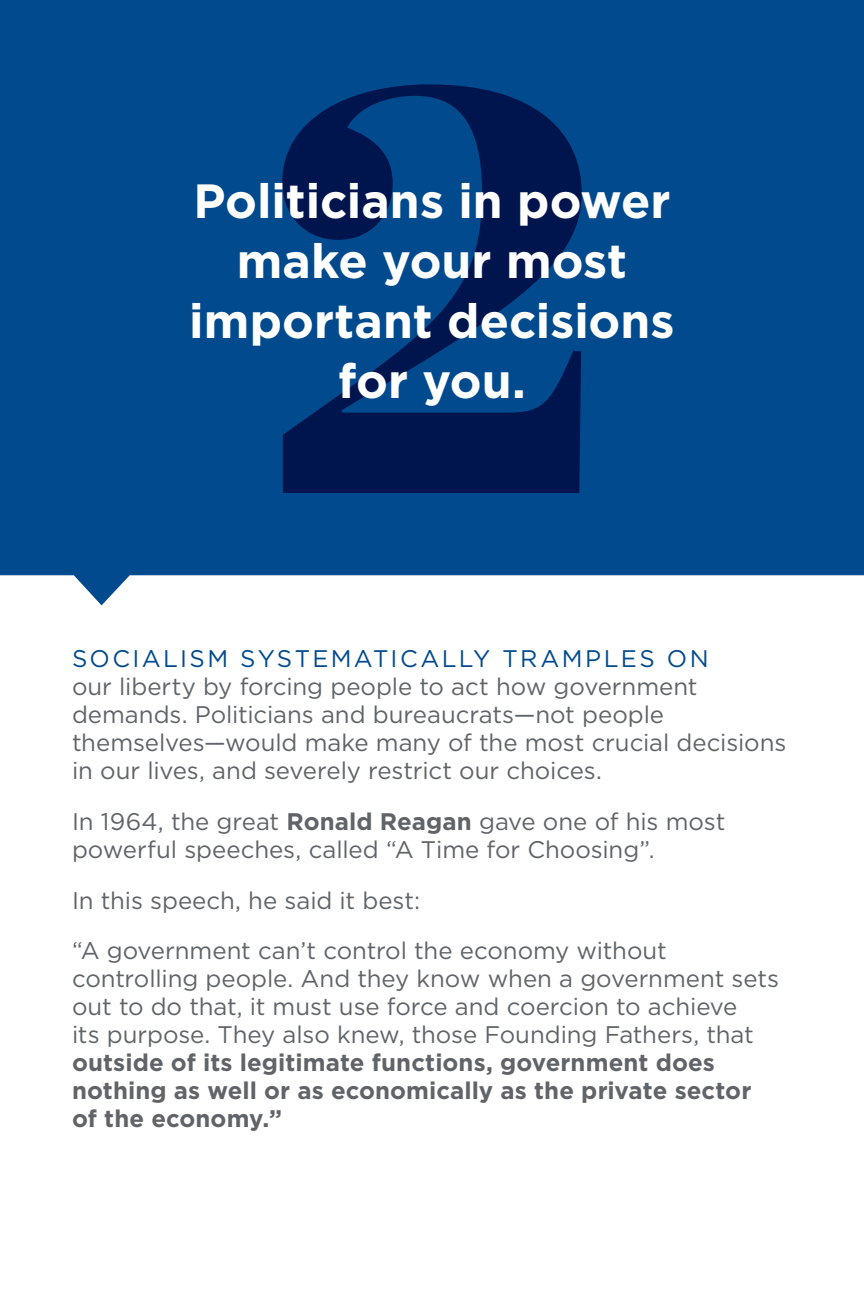
<style>
.page{position:relative;width:864px;height:1296px;background:#fff}
.page>*{position:absolute;margin:0;border:0;box-sizing:border-box;transform-origin:0 0}
._9_Points{font:700 48px/60px "Gotham";color:#fff;text-align:center}
.Body_Copy{font:24px/28px "Gotham";letter-spacing:-.005em;color:#606468}
.Body_Intro{font:24px/28px "Gotham";color:#606468}
.s1{color:#004a8d}
.s2{font-weight:700}
</style>
<div class="page">
<div style="left:0;top:0;width:864px;height:605px;background:#004a8d"></div>
<svg style="left:282px;top:84px;width:300px;height:409px;background:#00316f"></svg>
<p class="_9_Points" style="left:189px;top:171px;width:487px">Politicians in power make your most important decisions for you.</p>
<p class="Body_Intro" style="left:72px;top:644px;width:716px"><span class="s1">SOCIALISM SYSTEMATICALLY TRAMPLES ON<br></span>our liberty by forcing people to act how government demands. Politicians and bureaucrats—not people themselves—would make many of the most crucial decisions in our lives, and severely restrict our choices.</p>
<p class="Body_Copy" style="left:72px;top:807px;width:655px">In 1964, the great <span class="s2">Ronald Reagan</span> gave one of his most powerful speeches, called “A Time for Choosing”.</p>
<p class="Body_Copy" style="left:72px;top:886px;width:350px">In this speech, he said it best:</p>
<p class="Body_Copy" style="left:72px;top:936px;width:709px">“A government can’t control the economy without controlling people. And they know when a government sets out to do that, it must use force and coercion to achieve<br>its purpose. They also knew, those Founding Fathers, that <span class="s2">outside of its legitimate functions, government does nothing as well or as economically as the private sector of the economy.”</span></p>
</div>
